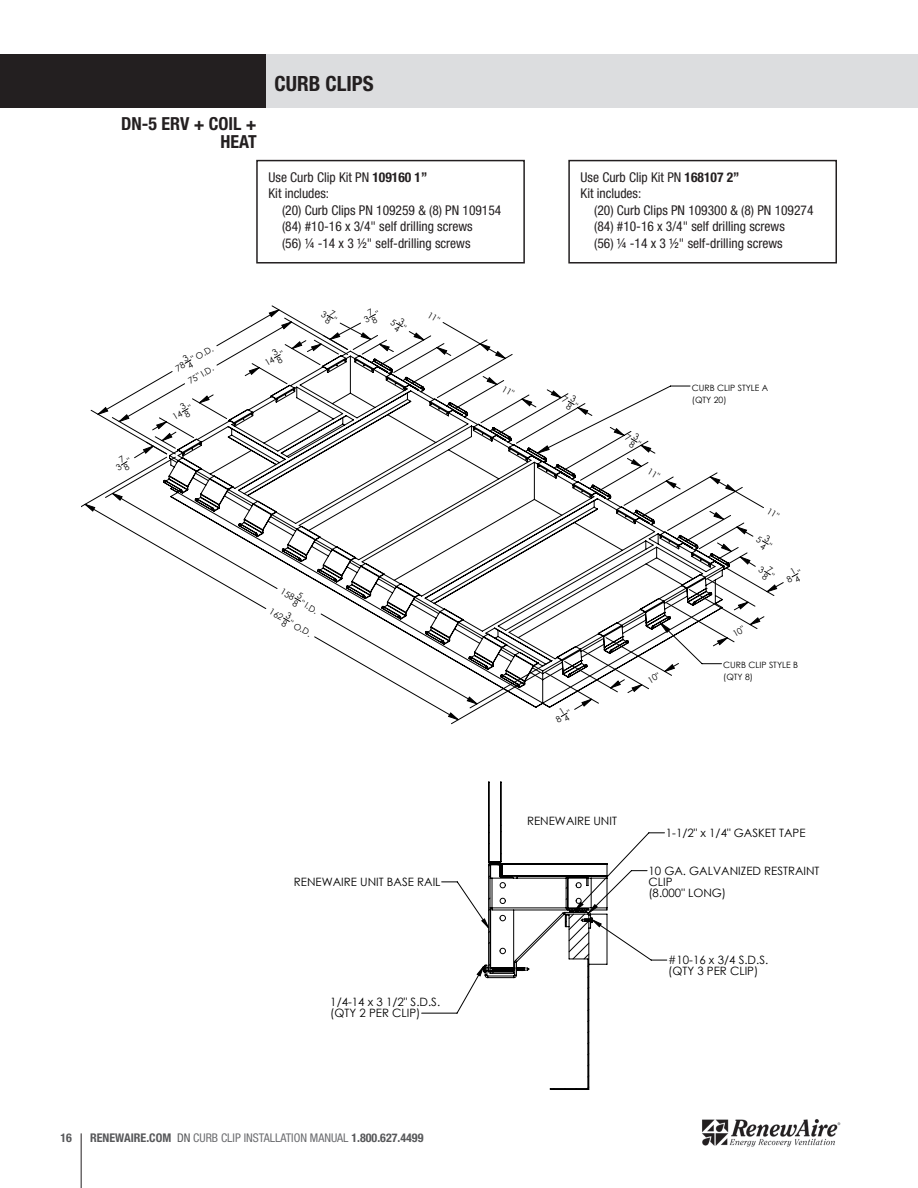
<style>
.page{position:relative;width:918px;height:1188px;background:#fff}
.page>*{position:absolute;margin:0;border:0;box-sizing:border-box;transform-origin:0 0}
.t1{font:700 condensed 21px "Helvetica Neue LT Std";color:#231f20}
.t2{font:700 condensed 18px/18px "Helvetica Neue LT Std";color:#231f20;text-align:right}
.t3{font:condensed 13.5px/16.5px "Helvetica Neue LT Std";color:#231f20}
.t4{font:700 condensed 12px "Helvetica Neue LT Std";color:#57585a}
.t5{font:11.55px/11.1px "Century Gothic";color:#000}
.t6{font:700 10.35px "Century Gothic";color:#000}
.t7{font:8.7px/11.7px "Century Gothic";color:#000}
.t8{font:7.65px "Century Gothic";color:#000}
.t9{font:6.45px "Century Gothic";color:#000}
.s1{font-weight:700}
.s2{font-weight:400}
.s3{font-weight:400;color:#6c6d70}
</style>
<div class="page">
<div style="left:265px;top:54px;width:653px;height:54px;background:#dcdddf"></div>
<div style="left:0;top:54px;width:265px;height:54px;background:#231f20"></div>
<hr style="left:81px;top:1133px;width:1px;height:55px;background:#231f20">
<img style="left:702px;top:1119px;width:139px;height:28px">
<hr style="left:81px;top:288px;width:756px;height:1px;background:#808080">
<hr style="left:81px;top:288px;width:1px;height:446px;background:#808080">
<hr style="left:81px;top:846px;width:756px;height:1px;background:#808080">
<hr style="left:838px;top:288px;width:1px;height:446px;background:#808080">
<hr style="left:381px;top:741px;width:456px;height:1px;background:#808080">
<svg style="left:163px;top:350px;width:316px;height:358px"></svg>
<div style="left:256px;top:160px;width:269px;height:104px;border:2px solid #231f20"></div>
<div style="left:568px;top:160px;width:269px;height:104px;border:2px solid #231f20"></div>
<svg style="left:421px;top:832px;width:246px;height:182px"></svg>
<hr style="left:252px;top:751px;width:584px;height:1px;background:#808080">
<hr style="left:252px;top:751px;width:1px;height:356px;background:#808080">
<hr style="left:252px;top:1187px;width:584px;height:1px;background:#808080">
<hr style="left:865px;top:751px;width:1px;height:356px;background:#808080">
<hr style="left:498px;top:1118px;width:338px;height:1px;background:#808080">
<svg style="left:477px;top:751px;width:131px;height:339px"></svg>
<svg style="left:270px;top:589px;width:33px;height:38px"></svg>
<svg style="left:90px;top:305px;width:362px;height:166px"></svg>
<svg style="left:479px;top:343px;width:320px;height:374px"></svg>
<p class="t2" style="left:121px;top:115px;width:137px">DN-5 ERV + COIL +<br>HEAT</p>
<h1 class="t1" style="left:275px;top:70px;width:101px">CURB CLIPS</h1>
<p class="t3" style="left:269px;top:169px;width:160px">Use Curb Clip Kit PN <span class="s1">109160 1”<br></span>Kit includes:</p>
<p class="t3" style="left:282px;top:202px;width:221px">(20) Curb Clips PN 109259 &amp; (8) PN 109154 (84) #10-16 x 3/4" self drilling screws</p>
<p class="t3" style="left:282px;top:235px;width:190px">(56) ¼ -14 x 3 ½" self-drilling screws</p>
<p class="t7" style="left:176px;top:359px;width:39px;line-height:17.2px;text-indent:14px;rotate:-30deg">" O.D.<br>75" I.D.</p>
<p class="t3" style="left:581px;top:169px;width:160px">Use Curb Clip Kit PN <span class="s1">168107 2”<br></span>Kit includes:</p>
<p class="t3" style="left:594px;top:202px;width:221px">(20) Curb Clips PN 109300 &amp; (8) PN 109274 (84) #10-16 x 3/4" self drilling screws</p>
<p class="t3" style="left:594px;top:235px;width:190px">(56) ¼ -14 x 3 ½" self-drilling screws</p>
<p class="t7" style="left:692px;top:382px;width:78px">CURB CLIP STYLE A (QTY 20)</p>
<p class="t7" style="left:304px;top:597px;width:20px;rotate:30deg">" I.D.</p>
<p class="t7" style="left:293px;top:617px;width:25px;rotate:30deg">" O.D.</p>
<p class="t7" style="left:723px;top:659px;width:77px">CURB CLIP STYLE B (QTY 8)</p>
<p class="t5" style="left:294px;top:876px;width:148px">RENEWAIRE UNIT BASE RAIL</p>
<p class="t5" style="left:330px;top:996px;width:111px">1/4-14 x 3 1/2" S.D.S. (QTY 2 PER CLIP)</p>
<p class="t9" style="left:491px;top:812px;width:84px">REMOVE ALL BURRS, BREAK</p>
<p class="t5" style="left:527px;top:815px;width:91px">RENEWAIRE UNIT</p>
<p class="t5" style="left:666px;top:827px;width:141px">1-1/2" x 1/4" GASKET TAPE</p>
<p class="t8" style="left:752px;top:834px;width:14px">SIZE</p>
<p class="t6" style="left:768px;top:830px;width:9px">A</p>
<p class="t5" style="left:648px;top:865px;width:173px">10 GA. GALVANIZED RESTRAINT<br>CLIP<br>(8.000" LONG)</p>
<p class="t5" style="left:668px;top:954px;width:102px">#10-16 x 3/4 S.D.S. (QTY 3 PER CLIP)</p>
<p class="t4" style="left:60px;top:1130px;width:13px">16</p>
<p class="t4" style="left:90px;top:1130px;width:335px">RENEWAIRE.COM <span class="s2">DN</span> <span class="s3">CURB CLIP INSTALLATION MANUAL</span> 1.800.627.4499</p>
</div>
